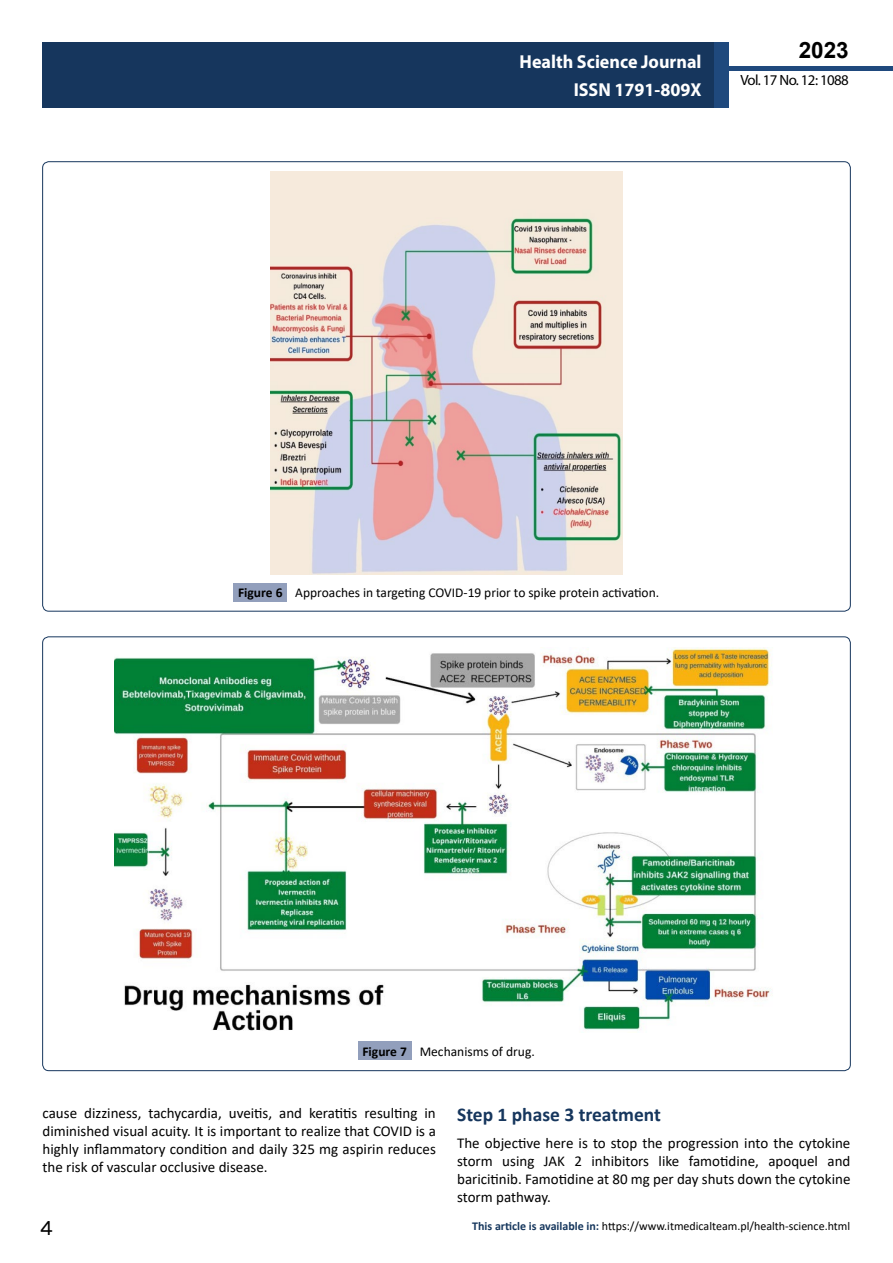
<style>
.page{position:relative;width:893px;height:1263px;background:#fff}
.page>*{position:absolute;margin:0;border:0;box-sizing:border-box;transform-origin:0 0}
.t1{font:25.5px "Tunga";color:#000}
.t2{font:700 22.5px "Arial";color:#000}
.t3{font:700 19.5px "Calibri";color:#16365d}
.t4{font:700 18.75px/27.2px "Myriad Pro";color:#fff;text-align:right;scale:.96 1}
.t5{font:15px/18px "Calibri";color:#000;text-align:justify}
.t6{font:14.85px "Myriad Pro";letter-spacing:-.04em;color:#000}
.t7{font:13.5px "Calibri";color:#000}
.t8{font:12px "Calibri";color:#000}
.s1{font-weight:700}
.s2{font-weight:700;color:#16375d}
</style>
<div class="page">
<div style="left:722px;top:66px;width:171px;height:5px;background:#1f497d"></div>
<div style="left:43px;top:42px;width:671px;height:66px;background:#16365d"></div>
<div style="left:714px;top:42px;width:15px;height:66px;background:#1f497d"></div>
<img style="left:271px;top:171px;width:351px;height:404px">
<div style="left:234px;top:583px;width:53px;height:19px;background:#929fbc"></div>
<img style="left:114px;top:648px;width:658px;height:383px">
<div style="left:358px;top:1041px;width:53px;height:19px;background:#929fbc"></div>
<p class="t4" style="left:520px;top:48px;width:191px">Health Science Journal<br>ISSN 1791-809X</p>
<h2 class="t2" style="left:799px;top:35px;width:52px">2023</h2>
<p class="t6" style="left:740px;top:71px;width:110px">Vol. 17 No. 12: 1088</p>
<p class="t7" style="left:238px;top:584px;width:423px"><span class="s1">Figure 6</span> Approaches in targeting COVID-19 prior to spike protein activation.</p>
<p class="t7" style="left:362px;top:1042px;width:174px"><span class="s1">Figure 7</span> Mechanisms of drug.</p>
<p class="t5" style="left:43px;top:1103px;width:395px">cause dizziness, tachycardia, uveitis, and keratitis resulting in diminished visual acuity. It is important to realize that COVID is a highly inflammatory condition and daily 325 mg aspirin reduces the risk of vascular occlusive disease.</p>
<h3 class="t3" style="left:457px;top:1101px;width:205px">Step 1 phase 3 treatment</h3>
<p class="t5" style="left:457px;top:1133px;width:395px">The objective here is to stop the progression into the cytokine storm using JAK 2 inhibitors like famotidine, apoquel and baricitinib. Famotidine at 80 mg per day shuts down the cytokine storm pathway.</p>
<h1 class="t1" style="left:40px;top:1211px;width:15px">4</h1>
<p class="t8" style="left:472px;top:1217px;width:380px"><span class="s2">This article is available in:</span> https://www.itmedicalteam.pl/health-science.html</p>
</div>
